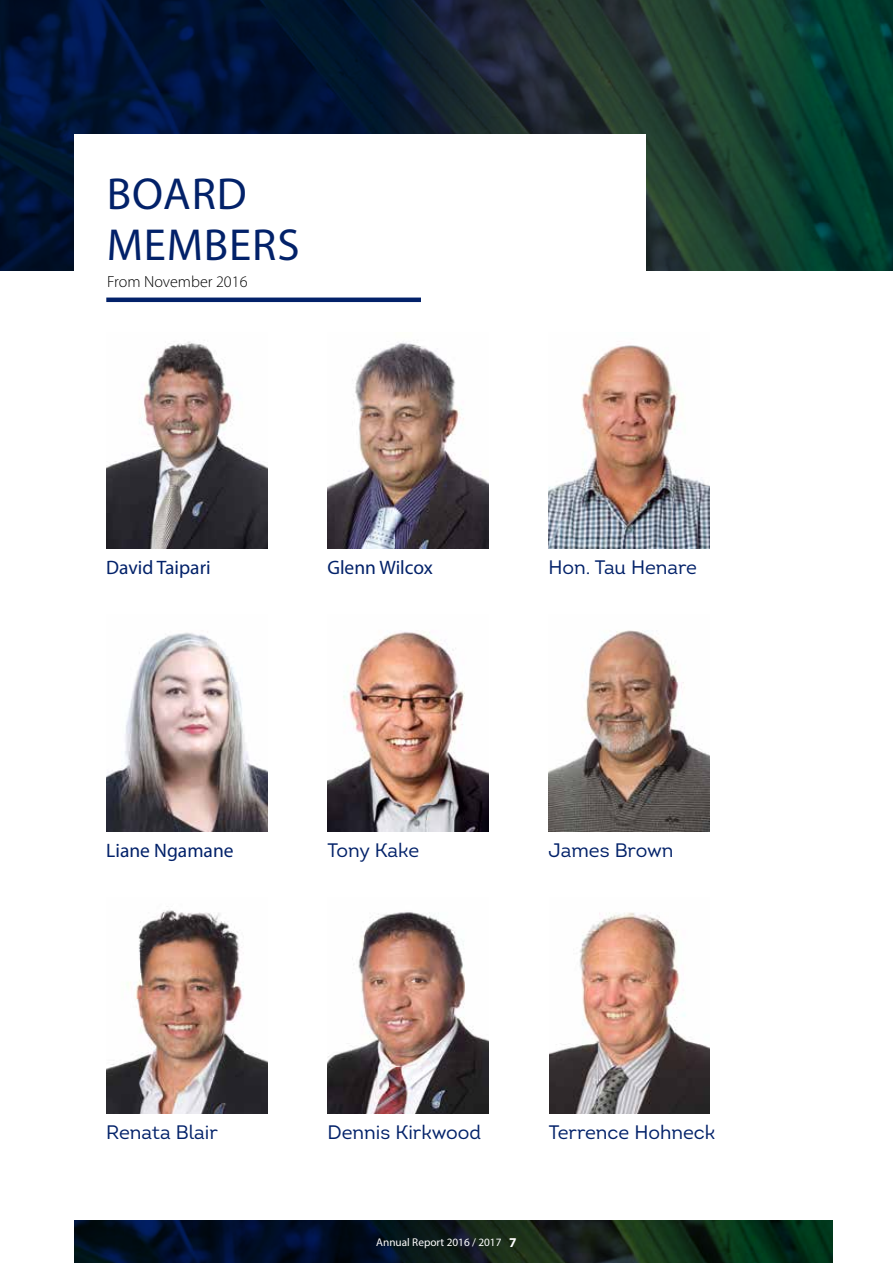
<style>
.page{position:relative;width:893px;height:1263px;background:#fff}
.page>*{position:absolute;margin:0;border:0;box-sizing:border-box;transform-origin:0 0}
.t1{font:45px/51px "Myriad Pro";letter-spacing:.02em;color:#022169}
.t2{font:19.5px "Intro";color:#022169}
.t3{font:19.5px "Myriad Pro";color:#022169}
.t4{font:300 16.2px "Myriad Pro";color:#000}
.t5{font:11.25px "Myriad Pro";color:#fff}
.s1{font-weight:700;font-size:13.5px}
</style>
<div class="page">
<svg style="left:74px;top:1220px;width:759px;height:43px;background:#091d1e"></svg>
<svg style="left:0;top:0;width:893px;height:271px;background:#0d2931"></svg>
<div style="left:74px;top:134px;width:572px;height:150px;background:#fff"></div>
<hr style="left:106px;top:298px;width:315px;height:4px;background:#022169">
<img style="left:549px;top:345px;width:161px;height:204px">
<img style="left:107px;top:341px;width:160px;height:208px">
<img style="left:107px;top:632px;width:160px;height:199px">
<img style="left:107px;top:910px;width:160px;height:203px">
<img style="left:328px;top:341px;width:160px;height:208px">
<img style="left:328px;top:631px;width:160px;height:200px">
<img style="left:328px;top:912px;width:160px;height:201px">
<img style="left:549px;top:630px;width:161px;height:201px">
<img style="left:549px;top:912px;width:161px;height:201px">
<h1 class="t1" style="left:107px;top:167px;width:194px">BOARD<br>MEMBERS</h1>
<p class="t4" style="left:107px;top:272px;width:142px">From November 2016</p>
<p class="t3" style="left:106px;top:556px;width:106px">David Taipari</p>
<p class="t2" style="left:549px;top:556px;width:150px">Hon. Tau Henare</p>
<p class="t3" style="left:327px;top:556px;width:107px">Glenn Wilcox</p>
<p class="t3" style="left:106px;top:838px;width:129px">Liane Ngamane</p>
<p class="t2" style="left:327px;top:838px;width:93px">Tony Kake</p>
<p class="t2" style="left:548px;top:838px;width:127px">James Brown</p>
<p class="t2" style="left:106px;top:1120px;width:113px">Renata Blair</p>
<p class="t2" style="left:327px;top:1120px;width:155px">Dennis Kirkwood</p>
<p class="t2" style="left:549px;top:1120px;width:168px">Terrence Hohneck</p>
<p class="t5" style="left:376px;top:1235px;width:142px">Annual Report 2016 / 2017 <span class="s1">7</span></p>
</div>
